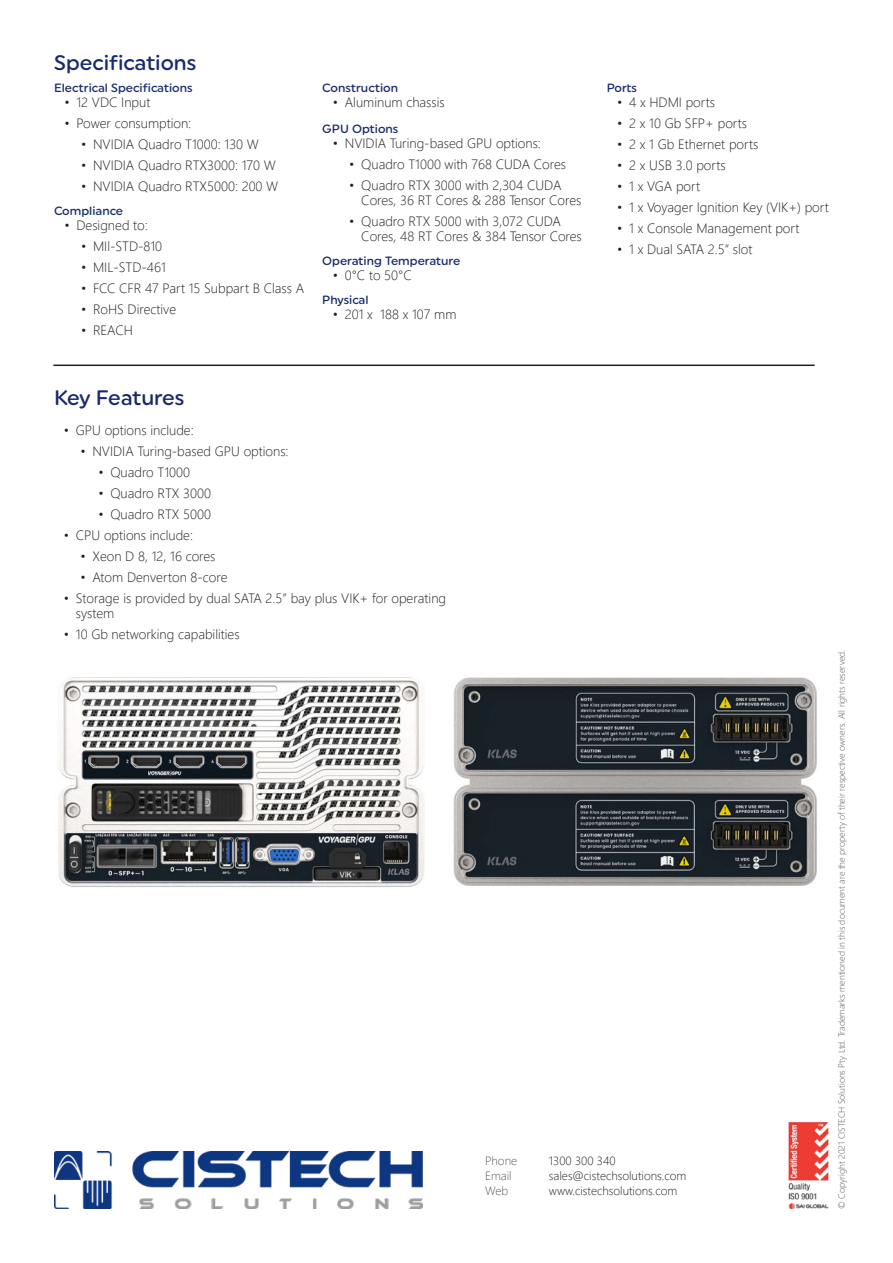
<style>
.page{position:relative;width:893px;height:1263px;background:#fff}
.page>*{position:absolute;margin:0;border:0;box-sizing:border-box;transform-origin:0 0}
.Second_Page_Heading{font:500 21px "Uniform Rounded";color:#192b6c}
.t1{font:300 13.5px/15px "Segoe UI";color:#231f20}
.Second_Page_Bold{font:500 12px "Uniform Rounded";color:#192b6c}
.t2{font:300 12px "Segoe UI";color:#231f20}
.t3{font:300 12px "Segoe UI";color:#57585a}
.t4{font:300 9px "Segoe UI";color:#57585a}
</style>
<div class="page">
<img style="left:58px;top:677px;width:366px;height:210px">
<img style="left:453px;top:677px;width:364px;height:209px">
<img style="left:54px;top:1151px;width:369px;height:58px">
<img style="left:788px;top:1122px;width:41px;height:87px">
<hr style="left:53px;top:365px;width:762px;height:1px;background:#231f20">
<p class="Second_Page_Heading" style="left:54px;top:50px;width:144px">Specifications</p>
<p class="Second_Page_Bold" style="left:54px;top:81px;width:140px">Electrical Specifications</p>
<p class="t1" style="left:64px;top:94px;width:87px">• 12 VDC Input</p>
<p class="t1" style="left:64px;top:115px;width:128px">• Power consumption:</p>
<p class="t1" style="left:81px;top:136px;width:180px">• NVIDIA Quadro T1000: 130 W</p>
<p class="t1" style="left:81px;top:157px;width:196px">• NVIDIA Quadro RTX3000: 170 W</p>
<p class="t1" style="left:81px;top:178px;width:199px">• NVIDIA Quadro RTX5000: 200 W</p>
<p class="Second_Page_Bold" style="left:54px;top:204px;width:71px">Compliance</p>
<p class="t1" style="left:64px;top:217px;width:85px">• Designed to:</p>
<p class="t1" style="left:81px;top:238px;width:83px">• MIl-STD-810</p>
<p class="t1" style="left:81px;top:259px;width:86px">• MIL-STD-461</p>
<p class="t1" style="left:81px;top:280px;width:225px">• FCC CFR 47 Part 15 Subpart B Class A</p>
<p class="t1" style="left:81px;top:301px;width:97px">• RoHS Directive</p>
<p class="t1" style="left:81px;top:322px;width:53px">• REACH</p>
<p class="Second_Page_Bold" style="left:322px;top:81px;width:77px">Construction</p>
<p class="t1" style="left:333px;top:94px;width:113px">• Aluminum chassis</p>
<p class="Second_Page_Bold" style="left:322px;top:121px;width:78px">GPU Options</p>
<p class="t1" style="left:333px;top:134px;width:210px">• NVIDIA Turing-based GPU options:</p>
<p class="t1" style="left:349px;top:155px;width:218px">• Quadro T1000 with 768 CUDA Cores</p>
<p class="t1" style="left:361px;top:176px;width:222px;text-indent:-12px">• Quadro RTX 3000 with 2,304 CUDA<br>Cores, 36 RT Cores &amp; 288 Tensor Cores</p>
<p class="t1" style="left:361px;top:212px;width:222px;text-indent:-12px">• Quadro RTX 5000 with 3,072 CUDA<br>Cores, 48 RT Cores &amp; 384 Tensor Cores</p>
<p class="Second_Page_Bold" style="left:322px;top:253px;width:139px">Operating Temperature</p>
<p class="t1" style="left:333px;top:266px;width:81px">• 0°C to 50°C</p>
<p class="Second_Page_Bold" style="left:322px;top:292px;width:48px">Physical</p>
<p class="t1" style="left:333px;top:305px;width:125px">• 201 x 188 x 107 mm</p>
<p class="Second_Page_Bold" style="left:607px;top:81px;width:32px">Ports</p>
<p class="t1" style="left:617px;top:94px;width:99px">• 4 x HDMI ports</p>
<p class="t1" style="left:617px;top:115px;width:132px">• 2 x 10 Gb SFP+ ports</p>
<p class="t1" style="left:617px;top:136px;width:143px">• 2 x 1 Gb Ethernet ports</p>
<p class="t1" style="left:617px;top:157px;width:110px">• 2 x USB 3.0 ports</p>
<p class="t1" style="left:617px;top:178px;width:85px">• 1 x VGA port</p>
<p class="t1" style="left:617px;top:199px;width:213px">• 1 x Voyager Ignition Key (VIK+) port</p>
<p class="t1" style="left:617px;top:220px;width:184px">• 1 x Console Management port</p>
<p class="t1" style="left:617px;top:241px;width:137px">• 1 x Dual SATA 2.5” slot</p>
<p class="Second_Page_Heading" style="left:54px;top:385px;width:132px">Key Features</p>
<p class="t1" style="left:64px;top:421px;width:131px">• GPU options include:</p>
<p class="t1" style="left:80px;top:442px;width:210px">• NVIDIA Turing-based GPU options:</p>
<p class="t1" style="left:98px;top:463px;width:93px">• Quadro T1000</p>
<p class="t1" style="left:98px;top:484px;width:114px">• Quadro RTX 3000</p>
<p class="t1" style="left:98px;top:505px;width:114px">• Quadro RTX 5000</p>
<p class="t1" style="left:64px;top:526px;width:131px">• CPU options include:</p>
<p class="t1" style="left:80px;top:547px;width:137px">• Xeon D 8, 12, 16 cores</p>
<p class="t1" style="left:80px;top:568px;width:149px">• Atom Denverton 8-core</p>
<p class="t1" style="left:76px;top:589px;width:372px;text-indent:-12px">• Storage is provided by dual SATA 2.5” bay plus VIK+ for operating system</p>
<p class="t1" style="left:64px;top:625px;width:177px">• 10 Gb networking capabilities</p>
<p class="t3" style="left:485px;top:1149px;width:34px">Phone</p>
<p class="t2" style="left:549px;top:1149px;width:68px">1300 300 340</p>
<p class="t3" style="left:485px;top:1164px;width:28px">Email</p>
<p class="t2" style="left:549px;top:1164px;width:139px">sales@cistechsolutions.com</p>
<p class="t3" style="left:485px;top:1179px;width:25px">Web</p>
<p class="t2" style="left:549px;top:1179px;width:130px">www.cistechsolutions.com</p>
<p class="t4" style="left:833px;top:1209px;width:561px;rotate:-90deg">© Copyright 2021 CISTECH Solutions Pty Ltd. Trademarks mentioned in this document are the property of their respective owners. All rights reserved.</p>
</div>
